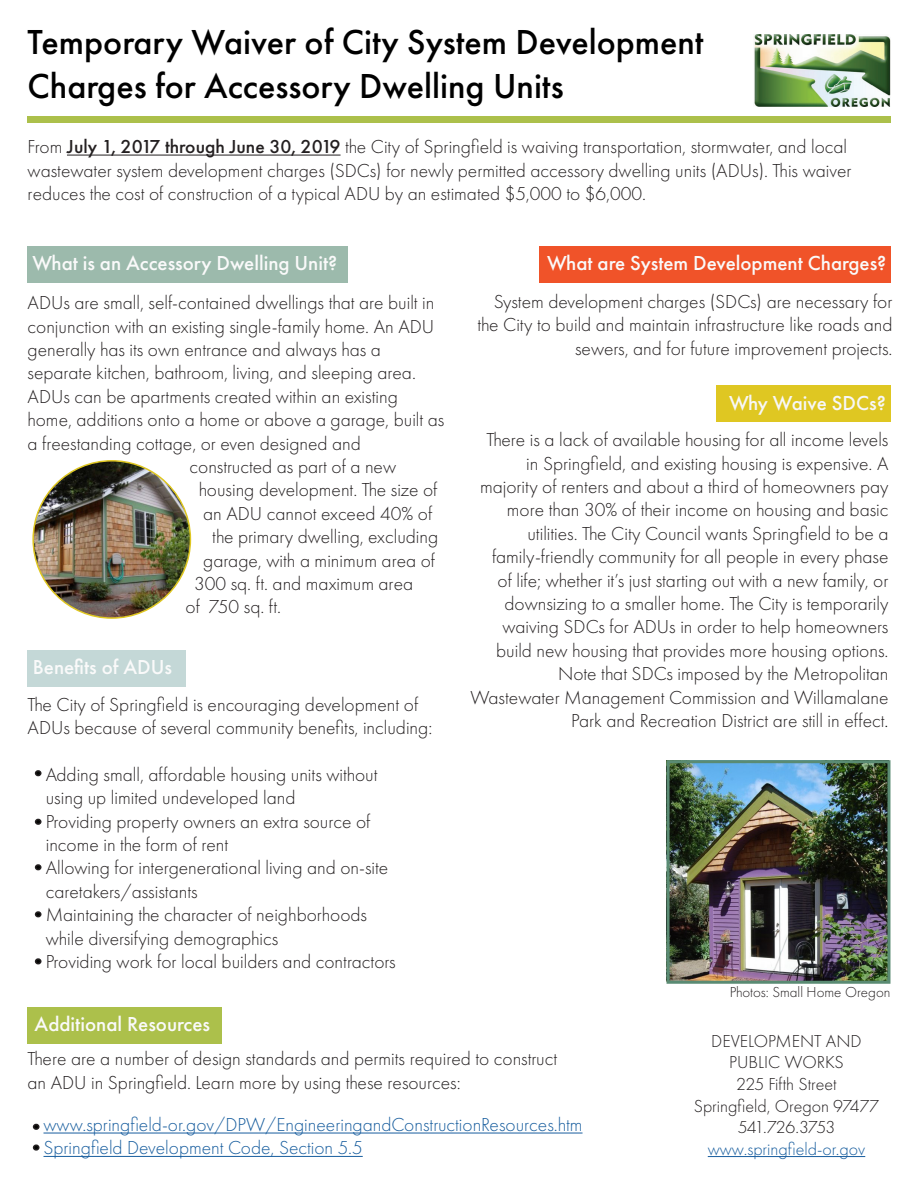
<style>
.page{position:relative;width:918px;height:1188px;background:#fff}
.page>*{position:absolute;margin:0;border:0;box-sizing:border-box;transform-origin:0 0}
.Header__front{font:500 36px "Futura PT";color:#000}
.t1{font:500 21px "Futura PT";color:#fafafa}
.t2{font:500 21px "Futura PT";color:#f7f7f8}
.t3{font:300 19.5px/23.4px "Futura PT";color:#231f20}
.t4{font:300 19.5px "Futura PT";color:#175d9e}
.t5{font:300 18px "Futura PT";color:#231f20}
.t6{font:300 18px "Futura PT";color:#175d9e}
.t7{font:300 18px "Futura PT";letter-spacing:-.05em;color:#231f20}
.t8{font:300 15px "Futura PT";color:#231f20}
.s1{font-weight:500}
.s2{color:#040503}
</style>
<div class="page">
<div style="left:28px;top:117px;width:863px;height:6px;background:#acc04b"></div>
<hr style="left:67px;top:155px;width:274px;height:1px;background:#231f20">
<div style="left:539px;top:247px;width:352px;height:36px;background:#f05329"></div>
<div style="left:716px;top:385px;width:174px;height:36px;background:#dfc722"></div>
<div style="left:28px;top:247px;width:320px;height:36px;background:#9cbaac"></div>
<img style="left:32px;top:460px;width:160px;height:159px">
<div style="left:28px;top:651px;width:158px;height:36px;background:#c4d8d7"></div>
<div style="left:35px;top:770px;width:7px;height:6px;border:2px solid #231f20;border-radius:50%"></div>
<div style="left:35px;top:819px;width:7px;height:6px;border:2px solid #231f20;border-radius:50%"></div>
<div style="left:35px;top:864px;width:7px;height:6px;border:2px solid #231f20;border-radius:50%"></div>
<div style="left:35px;top:911px;width:7px;height:6px;border:2px solid #231f20;border-radius:50%"></div>
<div style="left:35px;top:958px;width:7px;height:6px;border:2px solid #231f20;border-radius:50%"></div>
<img style="left:754px;top:35px;width:137px;height:72px">
<hr style="left:708px;top:1156px;width:157px;height:1px;background:#175d9e">
<img style="left:671px;top:764px;width:215px;height:216px">
<div style="left:667px;top:760px;width:223px;height:224px;border:3px solid #5a8b73"></div>
<div style="left:28px;top:1007px;width:194px;height:36px;background:#acc04b"></div>
<hr style="left:44px;top:1133px;width:539px;height:1px;background:#175d9e">
<hr style="left:44px;top:1156px;width:319px;height:1px;background:#175d9e">
<div style="left:33px;top:1124px;width:7px;height:6px;border:2px solid #231f20;border-radius:50%"></div>
<div style="left:33px;top:1144px;width:7px;height:7px;border:2px solid #231f20;border-radius:50%"></div>
<p class="Header__front" style="left:28px;top:21px;width:678px">Temporary Waiver of City System Development</p>
<p class="Header__front" style="left:28px;top:64px;width:538px">Charges for Accessory Dwelling Units</p>
<p class="t3" style="left:28px;top:135px;width:825px">From <span class="s1">July 1, 2017 through June 30, 2019</span> the City of Springfield is waiving transportation, stormwater, and local wastewater system development charges (SDCs) for newly permitted accessory dwelling units (ADUs). This waiver reduces the cost of construction of a typical ADU by an estimated $5,000 to $6,000.</p>
<p class="t1" style="left:32px;top:250px;width:306px">What is an Accessory Dwelling Unit?</p>
<p class="t3" style="left:28px;top:291px;width:408px;text-align:justify">ADUs are small, self-contained dwellings that are built in conjunction with an existing single-family home. An ADU generally has its own entrance and always has a</p>
<p class="t3" style="left:28px;top:361px;width:418px">separate kitchen, bathroom, living, and sleeping area.<br>ADUs can be apartments created within an existing home, additions onto a home or above a garage, built as a freestanding cottage, or even designed and</p>
<p class="t3" style="left:190px;top:455px;width:208px">constructed as part of a new</p>
<p class="t3" style="left:199px;top:478px;width:240px">housing development. The size of</p>
<p class="t3" style="left:203px;top:502px;width:230px">an ADU cannot exceed 40% of</p>
<p class="t3" style="left:212px;top:525px;width:227px">the primary dwelling, excluding</p>
<p class="t3" style="left:203px;top:549px;width:233px">garage, with a minimum area of</p>
<p class="t3" style="left:194px;top:572px;width:221px">300 sq. ft. and maximum area</p>
<p class="t3" style="left:186px;top:595px;width:97px">of 750 sq. ft.</p>
<p class="t1" style="left:33px;top:655px;width:141px">Benefits of ADUs</p>
<p class="t3" style="left:28px;top:692px;width:406px">The City of Springfield is encouraging development of<br>ADUs because of several community benefits, including:</p>
<p class="t3" style="left:46px;top:763px;width:333px">Adding small, affordable housing units without using up limited undeveloped land</p>
<p class="t3" style="left:46px;top:809px;width:326px">Providing property owners an extra source of income in the form of rent</p>
<p class="t3" style="left:46px;top:856px;width:344px">Allowing for intergenerational living and on-site caretakers/assistants</p>
<p class="t3" style="left:46px;top:903px;width:323px">Maintaining the character of neighborhoods while diversifying demographics</p>
<p class="t3" style="left:46px;top:950px;width:351px">Providing work for local builders and contractors</p>
<p class="t1" style="left:547px;top:251px;width:341px">What are System Development Charges?</p>
<p class="t3" style="left:477px;top:290px;width:417px;text-align:right">System development charges (SDCs) are necessary for the City to build and maintain infrastructure like roads and sewers, and for future improvement projects.</p>
<p class="t2" style="left:729px;top:390px;width:158px">Why Waive SDCs?</p>
<p class="t3" style="left:486px;top:428px;width:404px;text-align:right">There is a lack of available housing for all income levels in Springfield, and existing housing is expensive. A</p>
<p class="t3" style="left:480px;top:475px;width:410px;text-align:right">majority of renters and about a third of homeowners pay more than 30% of their income on housing and basic utilities. The City Council wants Springfield to be a</p>
<p class="t3" style="left:492px;top:545px;width:398px;text-align:right">family-friendly community for all people in every phase of life; whether it’s just starting out with a new family, or downsizing to a smaller home. The City is temporarily waiving SDCs for ADUs in order to help homeowners build new housing that provides more housing options.<br>Note that SDCs imposed by the Metropolitan</p>
<p class="t3" style="left:471px;top:686px;width:419px;text-align:right">Wastewater Management Commission and Willamalane<br>Park and Recreation District are still in effect<span class="s2">.</span></p>
<p class="t8" style="left:730px;top:984px;width:162px">Photos: Small Home Oregon</p>
<p class="t1" style="left:35px;top:1011px;width:177px">Additional Resources</p>
<p class="t3" style="left:28px;top:1047px;width:531px">There are a number of design standards and permits required to construct an ADU in Springfield. Learn more by using these resources:</p>
<p class="t4" style="left:44px;top:1114px;width:541px">www.springfield-or.gov/DPW/EngineeringandConstructionResources.htm</p>
<p class="t4" style="left:44px;top:1137px;width:321px">Springfield Development Code, Section 5.5</p>
<p class="t5" style="left:711px;top:1031px;width:152px">DEVELOPMENT AND</p>
<p class="t5" style="left:729px;top:1052px;width:116px">PUBLIC WORKS</p>
<p class="t5" style="left:736px;top:1074px;width:102px">225 Fifth Street</p>
<p class="t5" style="left:694px;top:1095px;width:187px">Springfield, Oregon 97477</p>
<p class="t7" style="left:738px;top:1117px;width:99px">541.726.3753</p>
<p class="t6" style="left:708px;top:1139px;width:159px">www.springfield-or.gov</p>
</div>
